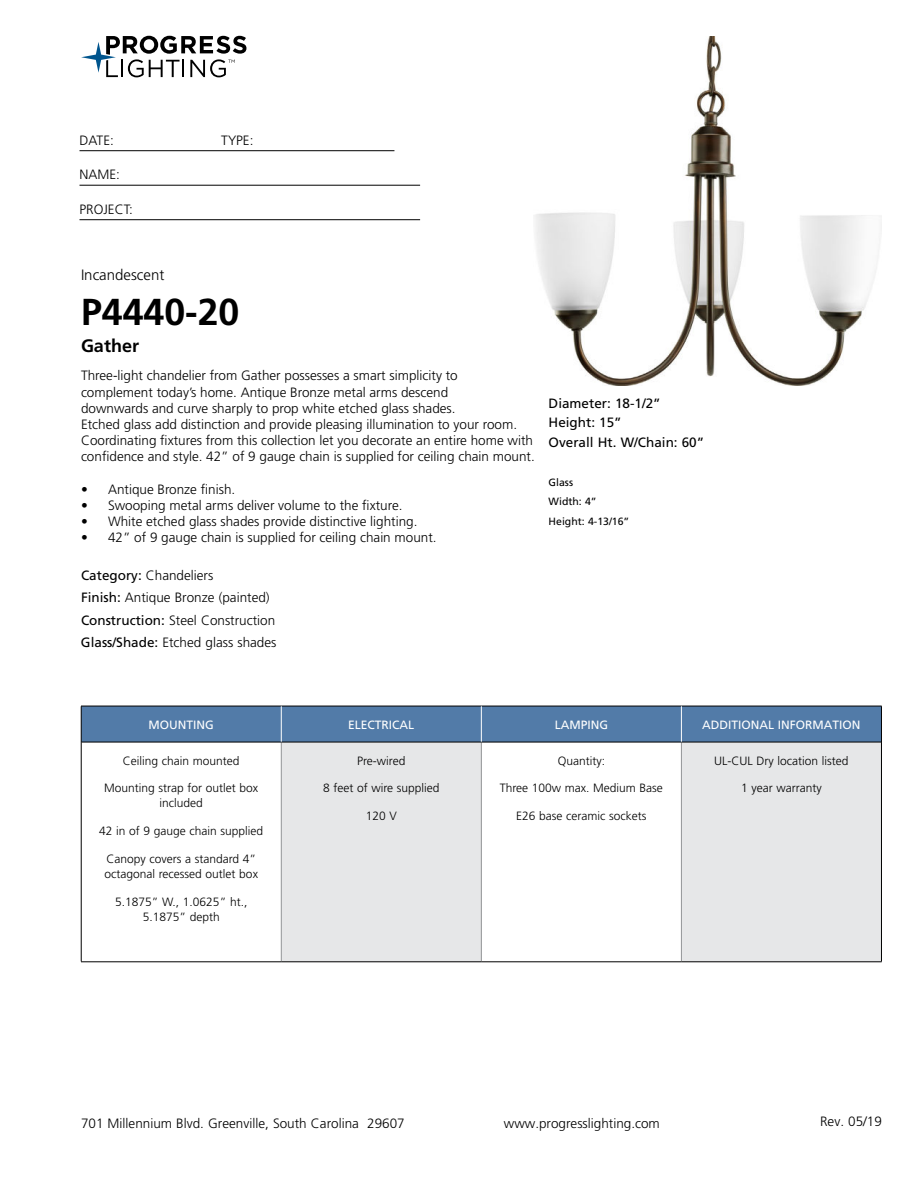
<style>
.page{position:relative;width:918px;height:1188px;background:#fff}
.page>*{position:absolute;margin:0;border:0;box-sizing:border-box;transform-origin:0 0}
.t1{font:700 37.5px "Frutiger LT Std";color:#000}
.t2{font:700 18px "Frutiger LT Std";color:#000}
.t3{font:300 15px "Frutiger LT Std";color:#000}
.t4{font:300 13.5px/16.2px "Frutiger LT Std";color:#000}
.t5{font:13.5px/19.5px "Frutiger LT Std";color:#000}
.t6{font:300 12px/15px "Frutiger LT Std";color:#000;text-align:center}
.t7{font:12px "Frutiger LT Std";color:#fff}
.t8{font:10.5px/19.5px "Frutiger LT Std";color:#000}
.s1{font-weight:400}
</style>
<div class="page">
<svg style="left:81px;top:36px;width:165px;height:41px"></svg>
<hr style="left:80px;top:150px;width:314px;height:1px;background:#000">
<hr style="left:80px;top:185px;width:340px;height:1px;background:#000">
<hr style="left:80px;top:219px;width:340px;height:1px;background:#000">
<div style="left:82px;top:707px;width:799px;height:35px;background:#527ba8"></div>
<div style="left:281px;top:742px;width:200px;height:220px;background:#e6e7e8"></div>
<div style="left:681px;top:742px;width:200px;height:220px;background:#e6e7e8"></div>
<hr style="left:281px;top:742px;width:1px;height:219px;background:#939598">
<hr style="left:481px;top:742px;width:1px;height:219px;background:#939598">
<hr style="left:681px;top:742px;width:1px;height:219px;background:#939598">
<hr style="left:81px;top:742px;width:200px;height:1px;background:#000">
<hr style="left:281px;top:742px;width:200px;height:1px;background:#000">
<hr style="left:481px;top:742px;width:200px;height:1px;background:#000">
<hr style="left:681px;top:742px;width:200px;height:1px;background:#000">
<hr style="left:81px;top:961px;width:200px;height:1px;background:#000">
<hr style="left:281px;top:961px;width:200px;height:1px;background:#000">
<hr style="left:481px;top:961px;width:200px;height:1px;background:#000">
<hr style="left:681px;top:961px;width:201px;height:1px;background:#000">
<hr style="left:81px;top:706px;width:200px;height:1px;background:#000">
<hr style="left:81px;top:706px;width:1px;height:36px;background:#000">
<hr style="left:281px;top:706px;width:200px;height:1px;background:#000">
<hr style="left:481px;top:706px;width:200px;height:1px;background:#000">
<hr style="left:681px;top:706px;width:201px;height:1px;background:#000">
<hr style="left:881px;top:706px;width:1px;height:36px;background:#000">
<hr style="left:81px;top:742px;width:1px;height:219px;background:#000">
<hr style="left:881px;top:742px;width:1px;height:219px;background:#000">
<hr style="left:281px;top:706px;width:1px;height:36px;background:#fff">
<hr style="left:681px;top:706px;width:1px;height:36px;background:#fff">
<hr style="left:481px;top:706px;width:1px;height:36px;background:#fff">
<img style="left:534px;top:36px;width:348px;height:349px">
<p class="t4" style="left:80px;top:133px;width:36px">DATE:</p>
<p class="t4" style="left:221px;top:133px;width:34px">TYPE:</p>
<p class="t4" style="left:80px;top:168px;width:42px">NAME:</p>
<p class="t4" style="left:80px;top:202px;width:55px">PROJECT:</p>
<p class="t3" style="left:81px;top:269px;width:85px">Incandescent</p>
<h1 class="t1" style="left:81px;top:290px;width:160px">P4440-20</h1>
<h2 class="t2" style="left:81px;top:335px;width:60px">Gather</h2>
<p class="t4" style="left:81px;top:369px;width:455px">Three-light chandelier from Gather possesses a smart simplicity to<br>complement today’s home. Antique Bronze metal arms descend<br>downwards and curve sharply to prop white etched glass shades.<br>Etched glass add distinction and provide pleasing illumination to your room.<br>Coordinating fixtures from this collection let you decorate an entire home with confidence and style. 42” of 9 gauge chain is supplied for ceiling chain mount.</p>
<p class="t4" style="left:81px;top:482px;width:156px">• Antique Bronze finish.</p>
<p class="t4" style="left:81px;top:498px;width:323px">• Swooping metal arms deliver volume to the fixture.</p>
<p class="t4" style="left:81px;top:514px;width:338px">• White etched glass shades provide distinctive lighting.</p>
<p class="t4" style="left:81px;top:531px;width:357px">• 42” of 9 gauge chain is supplied for ceiling chain mount.</p>
<p class="t4" style="left:81px;top:565px;width:197px;line-height:22.5px"><span class="s1">Category:</span> Chandeliers<br><span class="s1">Finish:</span> Antique Bronze (painted)<br><span class="s1">Construction:</span> Steel Construction<br><span class="s1">Glass/Shade:</span> Etched glass shades</p>
<p class="t5" style="left:549px;top:394px;width:157px">Diameter: 18-1/2”<br>Height: 15”<br>Overall Ht. W/Chain: 60”</p>
<p class="t8" style="left:549px;top:473px;width:82px">Glass<br>Width: 4”<br>Height: 4-13/16”</p>
<p class="t7" style="left:149px;top:720px;width:67px">MOUNTING</p>
<p class="t7" style="left:348px;top:720px;width:68px">ELECTRICAL</p>
<p class="t7" style="left:555px;top:720px;width:55px">LAMPING</p>
<p class="t7" style="left:702px;top:720px;width:160px">ADDITIONAL INFORMATION</p>
<p class="t6" style="left:123px;top:754px;width:118px">Ceiling chain mounted</p>
<p class="t6" style="left:104px;top:782px;width:156px">Mounting strap for outlet box included</p>
<p class="t6" style="left:99px;top:824px;width:166px">42 in of 9 gauge chain supplied</p>
<p class="t6" style="left:105px;top:852px;width:155px;text-align:left">Canopy covers a standard 4” octagonal recessed outlet box</p>
<p class="t6" style="left:115px;top:895px;width:134px">5.1875” W., 1.0625” ht.,<br>5.1875” depth</p>
<p class="t6" style="left:357px;top:754px;width:50px">Pre-wired</p>
<p class="t6" style="left:323px;top:782px;width:118px">8 feet of wire supplied</p>
<p class="t6" style="left:366px;top:809px;width:33px">120 V</p>
<p class="t6" style="left:714px;top:754px;width:136px">UL-CUL Dry location listed</p>
<p class="t6" style="left:741px;top:782px;width:82px">1 year warranty</p>
<p class="t6" style="left:558px;top:754px;width:49px">Quantity:</p>
<p class="t6" style="left:500px;top:782px;width:165px">Three 100w max. Medium Base</p>
<p class="t6" style="left:516px;top:809px;width:132px">E26 base ceramic sockets</p>
<p class="t4" style="left:81px;top:1116px;width:325px">701 Millennium Blvd. Greenville, South Carolina 29607</p>
<p class="t4" style="left:504px;top:1116px;width:158px">www.progresslighting.com</p>
<p class="t4" style="left:820px;top:1114px;width:63px">Rev. 05/19</p>
</div>
